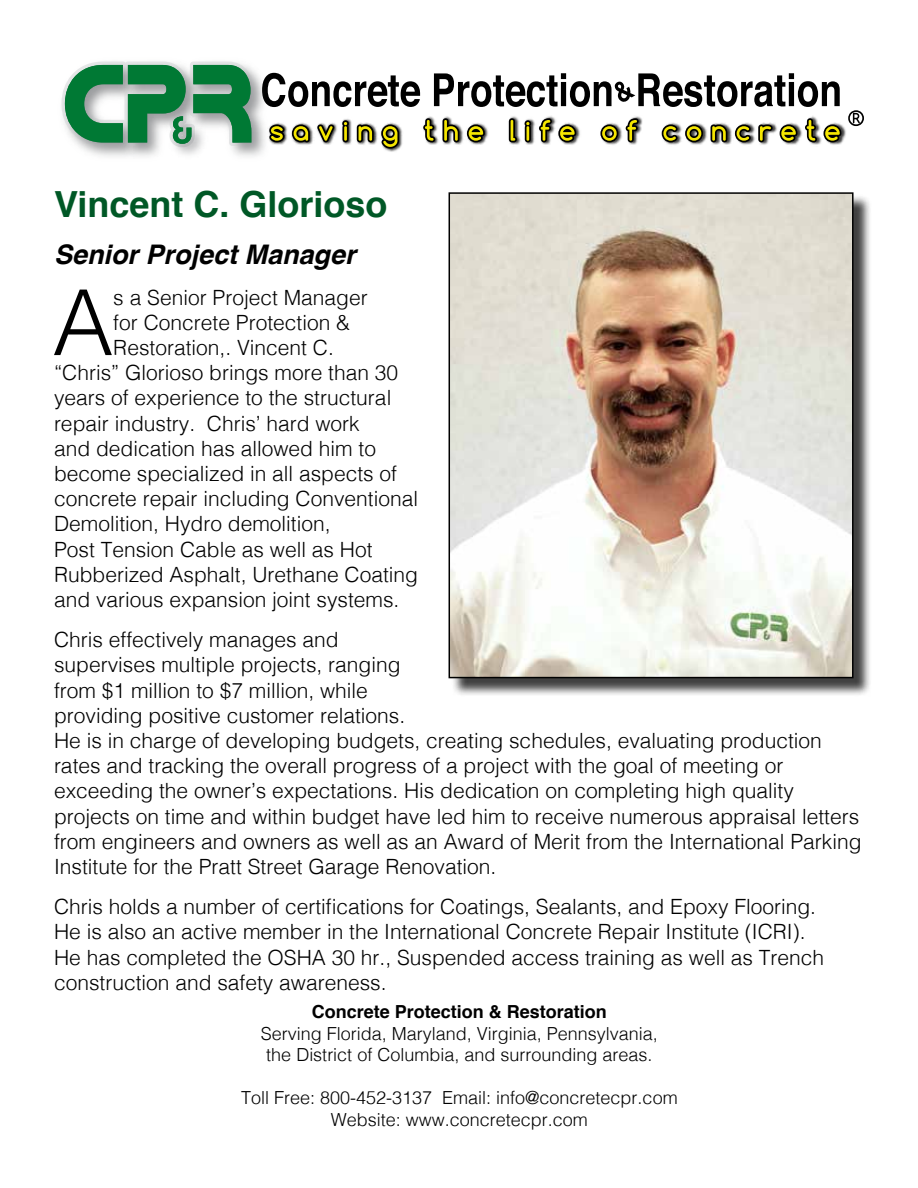
<style>
.page{position:relative;width:918px;height:1188px;background:#fff}
.page>*{position:absolute;margin:0;border:0;box-sizing:border-box;transform-origin:0 0}
.t1{font:300 91.05px "Helvetica";color:#000}
.t2{font:700 36px "Helvetica";color:#005826}
.t3{font:italic 700 27px "Helvetica";color:#000}
.t4{font:300 21px/25.2px "Helvetica";color:#000}
.t5{font:300 18px/21.6px "Helvetica";color:#000;text-align:center}
.t6{font:700 18px "Helvetica";color:#000}
</style>
<div class="page">
<svg style="left:271px;top:73px;width:149px;height:34px"></svg>
<img style="left:271px;top:116px;width:575px;height:36px">
<svg style="left:271px;top:124px;width:14px;height:18px"></svg>
<svg style="left:292px;top:124px;width:18px;height:18px"></svg>
<svg style="left:317px;top:124px;width:17px;height:18px"></svg>
<svg style="left:342px;top:120px;width:7px;height:22px"></svg>
<svg style="left:357px;top:124px;width:17px;height:18px"></svg>
<svg style="left:381px;top:124px;width:18px;height:25px"></svg>
<svg style="left:423px;top:118px;width:12px;height:24px"></svg>
<svg style="left:443px;top:118px;width:16px;height:24px"></svg>
<svg style="left:467px;top:124px;width:18px;height:18px"></svg>
<svg style="left:509px;top:118px;width:8px;height:24px"></svg>
<svg style="left:525px;top:120px;width:6px;height:22px"></svg>
<svg style="left:539px;top:118px;width:13px;height:24px"></svg>
<svg style="left:558px;top:124px;width:18px;height:18px"></svg>
<svg style="left:600px;top:124px;width:18px;height:18px"></svg>
<svg style="left:626px;top:118px;width:13px;height:24px"></svg>
<svg style="left:662px;top:124px;width:16px;height:18px"></svg>
<svg style="left:685px;top:124px;width:18px;height:18px"></svg>
<svg style="left:711px;top:124px;width:16px;height:18px"></svg>
<svg style="left:735px;top:124px;width:16px;height:18px"></svg>
<svg style="left:758px;top:124px;width:15px;height:18px"></svg>
<svg style="left:780px;top:124px;width:18px;height:18px"></svg>
<svg style="left:805px;top:118px;width:12px;height:24px"></svg>
<svg style="left:824px;top:124px;width:17px;height:18px"></svg>
<svg style="left:434px;top:73px;width:406px;height:34px"></svg>
<img style="left:193px;top:61px;width:78px;height:96px">
<img style="left:164px;top:147px;width:47px;height:12px">
<svg style="left:62px;top:62px;width:193px;height:85px;background:#66a582"></svg>
<svg style="left:848px;top:110px;width:16px;height:16px"></svg>
<div style="left:451px;top:195px;width:421px;height:502px;background:#000;opacity:.75"></div>
<img style="left:452px;top:195px;width:399px;height:480px">
<div style="left:449px;top:192px;width:405px;height:486px;border:2px solid #000"></div>
<h2 class="t2" style="left:54px;top:175px;width:335px">Vincent C. Glorioso</h2>
<p class="t3" style="left:54px;top:233px;width:303px">Senior Project Manager</p>
<h1 class="t1" style="left:53px;top:245px;width:62px">A</h1>
<p class="t4" style="left:113px;top:283px;width:256px">s a Senior Project Manager</p>
<p class="t4" style="left:113px;top:308px;width:238px">for Concrete Protection &amp;</p>
<p class="t4" style="left:113px;top:334px;width:222px">Restoration,. Vincent C.</p>
<p class="t4" style="left:54px;top:359px;width:346px">“Chris” Glorioso brings more than 30</p>
<p class="t4" style="left:54px;top:384px;width:339px">years of experience to the structural</p>
<p class="t4" style="left:54px;top:409px;width:307px">repair industry. Chris’ hard work</p>
<p class="t4" style="left:54px;top:434px;width:324px">and dedication has allowed him to</p>
<p class="t4" style="left:54px;top:460px;width:345px">become specialized in all aspects of</p>
<p class="t4" style="left:54px;top:485px;width:366px">concrete repair including Conventional</p>
<p class="t4" style="left:54px;top:510px;width:278px">Demolition, Hydro demolition,</p>
<p class="t4" style="left:54px;top:535px;width:320px">Post Tension Cable as well as Hot</p>
<p class="t4" style="left:54px;top:560px;width:366px">Rubberized Asphalt, Urethane Coating</p>
<p class="t4" style="left:54px;top:586px;width:347px">and various expansion joint systems.</p>
<p class="t4" style="left:54px;top:626px;width:809px">Chris effectively manages and<br>supervises multiple projects, ranging<br>from $1 million to $7 million, while<br>providing positive customer relations.<br>He is in charge of developing budgets, creating schedules, evaluating production rates and tracking the overall progress of a project with the goal of meeting or exceeding the owner’s expectations. His dedication on completing high quality projects on time and within budget have led him to receive numerous appraisal letters from engineers and owners as well as an Award of Merit from the International Parking Institute for the Pratt Street Garage Renovation.</p>
<p class="t4" style="left:54px;top:893px;width:772px">Chris holds a number of certifications for Coatings, Sealants, and Epoxy Flooring.<br>He is also an active member in the International Concrete Repair Institute (ICRI).<br>He has completed the OSHA 30 hr., Suspended access training as well as Trench construction and safety awareness.</p>
<p class="t6" style="left:312px;top:997px;width:297px">Concrete Protection &amp; Restoration</p>
<p class="t5" style="left:261px;top:1021px;width:399px">Serving Florida, Maryland, Virginia, Pennsylvania, the District of Columbia, and surrounding areas.</p>
<p class="t5" style="left:241px;top:1086px;width:438px">Toll Free: 800-452-3137 Email: info@concretecpr.com<br>Website: www.concretecpr.com</p>
</div>
